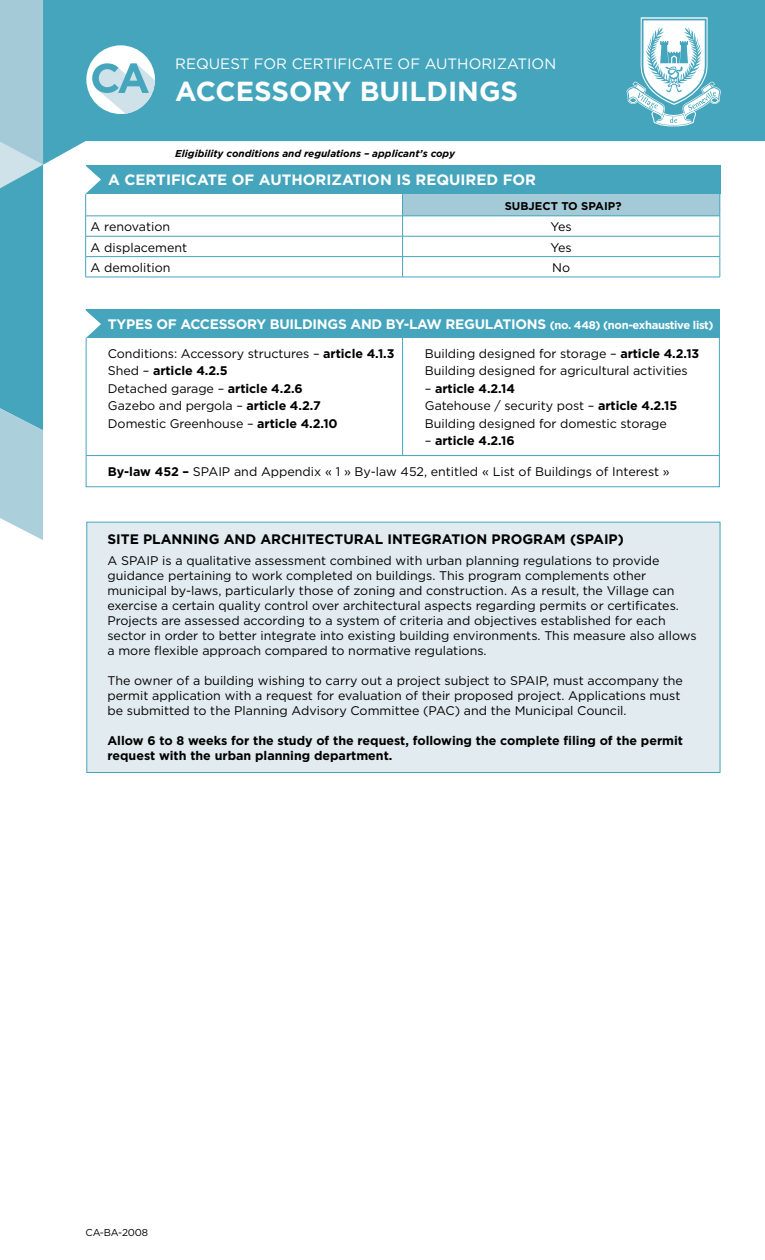
<style>
.page{position:relative;width:765px;height:1260px;background:#fff}
.page>*{position:absolute;margin:0;border:0;box-sizing:border-box;transform-origin:0 0}
.t1{font:700 27.5px "Gotham HTF";color:#fff}
.t2{font:700 15px "Gotham HTF";color:#fff}
.t3{font:15px "Gotham HTF";color:#fff}
.t4{font:700 13.75px "Gotham HTF";letter-spacing:-.02em;color:#fff}
.t5{font:700 13.75px "Gotham HTF";color:#000}
.t6{font:12.5px/15px "Gotham HTF";color:#000}
.t7{font:700 12.5px/15px "Gotham HTF";color:#000}
.t8{font:700 11.25px "Gotham HTF";color:#000}
.t9{font:italic 700 10px "Gotham HTF";color:#000}
.t10{font:10px "Gotham HTF";letter-spacing:-.02em;color:#000}
.s1{font-size:11.25px}
.s2{font-weight:700}
.s3{font-weight:400}
</style>
<div class="page">
<svg style="left:43px;top:0;width:722px;height:165px;fill:#44a5bd"></svg>
<svg style="left:0;top:0;width:43px;height:540px"></svg>
<div style="left:403px;top:193px;width:317px;height:23px;background:#a4cad8"></div>
<svg style="left:720px;top:194px;width:1px;height:83px"></svg>
<hr style="left:86px;top:277px;width:317px;height:1px;background:#44a5bd">
<hr style="left:403px;top:277px;width:317px;height:1px;background:#44a5bd">
<hr style="left:86px;top:216px;width:317px;height:1px;background:#44a5bd">
<hr style="left:403px;top:216px;width:317px;height:1px;background:#44a5bd">
<hr style="left:86px;top:236px;width:317px;height:1px;background:#44a5bd">
<hr style="left:403px;top:236px;width:317px;height:1px;background:#44a5bd">
<hr style="left:86px;top:256px;width:317px;height:1px;background:#44a5bd">
<hr style="left:403px;top:256px;width:317px;height:1px;background:#44a5bd">
<svg style="left:402px;top:194px;width:1px;height:83px"></svg>
<div style="left:86px;top:166px;width:634px;height:28px;background:#44a5bd"></div>
<svg style="left:85px;top:165px;width:16px;height:112px"></svg>
<div style="left:86px;top:45px;width:69px;height:69px;background:#fff;border-radius:50%"></div>
<svg style="left:92px;top:63px;width:63px;height:51px"></svg>
<div style="left:86px;top:310px;width:634px;height:28px;background:#44a5bd"></div>
<svg style="left:85px;top:310px;width:16px;height:29px"></svg>
<hr style="left:402px;top:332px;width:1px;height:123px;background:#44a5bd">
<hr style="left:86px;top:455px;width:633px;height:1px;background:#44a5bd">
<div style="left:87px;top:522px;width:633px;height:251px;background:#e1ebf0;border:1px solid #44a5bd"></div>
<svg style="left:627px;top:17px;width:94px;height:109px"></svg>
<p class="t3" style="left:175px;top:55px;width:382px">REQUEST FOR CERTIFICATE OF AUTHORIZATION</p>
<h1 class="t1" style="left:175px;top:76px;width:344px">ACCESSORY BUILDINGS</h1>
<p class="t9" style="left:175px;top:148px;width:281px">Eligibility conditions and regulations – applicant’s copy</p>
<p class="t2" style="left:108px;top:171px;width:430px">A CERTIFICATE OF AUTHORIZATION IS REQUIRED FOR</p>
<p class="t8" style="left:505px;top:199px;width:118px">SUBJECT TO SPAIP?</p>
<p class="t6" style="left:91px;top:219px;width:81px">A renovation</p>
<p class="t6" style="left:551px;top:219px;width:23px">Yes</p>
<p class="t6" style="left:91px;top:239px;width:98px">A displacement</p>
<p class="t6" style="left:551px;top:239px;width:23px">Yes</p>
<p class="t6" style="left:91px;top:260px;width:81px">A demolition</p>
<p class="t6" style="left:552px;top:260px;width:19px">No</p>
<p class="t4" style="left:108px;top:316px;width:607px">TYPES OF ACCESSORY BUILDINGS AND BY-LAW REGULATIONS <span class="s1">(no. 448) (non-exhaustive list)</span></p>
<p class="t6" style="left:108px;top:344px;width:288px;line-height:17.5px">Conditions: Accessory structures – <span class="s2">article 4.1.3<br></span>Shed – <span class="s2">article 4.2.5<br></span>Detached garage – <span class="s2">article 4.2.6<br></span>Gazebo and pergola – <span class="s2">article 4.2.7<br></span>Domestic Greenhouse – <span class="s2">article 4.2.10</span></p>
<p class="t6" style="left:425px;top:344px;width:276px;line-height:17.5px">Building designed for storage – <span class="s2">article 4.2.13<br></span>Building designed for agricultural activities</p>
<p class="t6" style="left:425px;top:379px;width:254px;line-height:17.5px">– <span class="s2">article 4.2.14<br></span>Gatehouse / security post – <span class="s2">article 4.2.15<br></span>Building designed for domestic storage</p>
<p class="t7" style="left:425px;top:433px;width:91px"><span class="s3">–</span> article 4.2.16</p>
<p class="t6" style="left:108px;top:464px;width:563px"><span class="s2">By-law 452 –</span> SPAIP and Appendix « 1 » By-law 452, entitled « List of Buildings of Interest »</p>
<p class="t5" style="left:107px;top:531px;width:518px">SITE PLANNING AND ARCHITECTURAL INTEGRATION PROGRAM (SPAIP)</p>
<p class="t6" style="left:107px;top:552px;width:591px">A SPAIP is a qualitative assessment combined with urban planning regulations to provide guidance pertaining to work completed on buildings. This program complements other municipal by-laws, particularly those of zoning and construction. As a result, the Village can exercise a certain quality control over architectural aspects regarding permits or certificates.<br>Projects are assessed according to a system of criteria and objectives established for each sector in order to better integrate into existing building environments. This measure also allows a more flexible approach compared to normative regulations.</p>
<p class="t6" style="left:107px;top:672px;width:577px">The owner of a building wishing to carry out a project subject to SPAIP, must accompany the permit application with a request for evaluation of their proposed project. Applications must be submitted to the Planning Advisory Committee (PAC) and the Municipal Council.</p>
<p class="t7" style="left:107px;top:732px;width:577px">Allow 6 to 8 weeks for the study of the request, following the complete filing of the permit request with the urban planning department.</p>
<p class="t10" style="left:86px;top:1227px;width:64px">CA-BA-2008</p>
</div>
